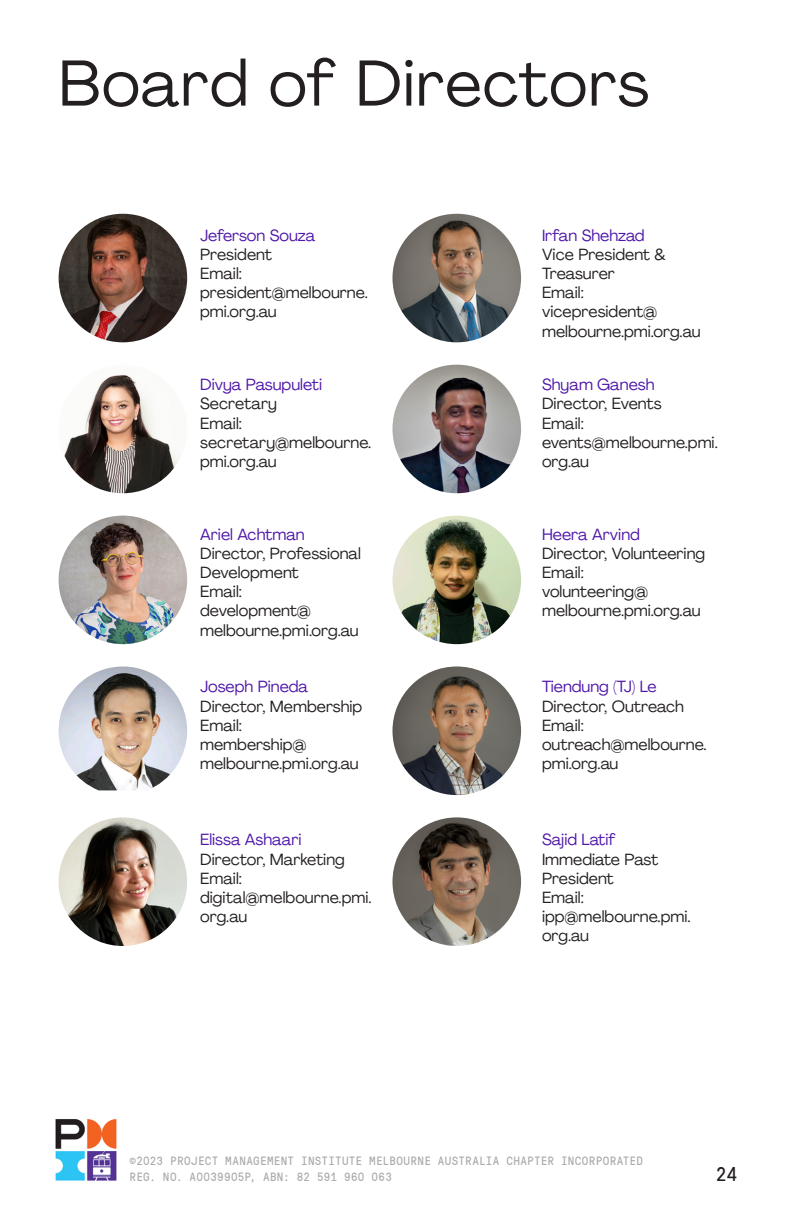
<style>
.page{position:relative;width:792px;height:1224px;background:#fff}
.page>*{position:absolute;margin:0;border:0;box-sizing:border-box;transform-origin:0 0}
.Headline{font:64px "Agrandir";letter-spacing:.015em;color:#231f20}
.t1{font:20px "GT Pressura Mono";color:#231f20}
.t2{font:16px/19.2px "Agrandir";color:#231f20}
.t3{font:16px "Agrandir";color:#4f17a8}
.t4{font:12px/16px "GT Pressura Mono";letter-spacing:.02em;color:#ababab}
</style>
<div class="page">
<img style="left:55px;top:1119px;width:62px;height:62px">
<img style="left:59px;top:214px;width:128px;height:128px;border-radius:64px">
<img style="left:59px;top:365px;width:128px;height:128px;border-radius:64px">
<img style="left:59px;top:516px;width:128px;height:128px;border-radius:64px">
<img style="left:59px;top:666px;width:128px;height:124px">
<img style="left:59px;top:817px;width:128px;height:129px;border-radius:64px">
<img style="left:392px;top:214px;width:129px;height:128px;border-radius:64px">
<img style="left:392px;top:365px;width:129px;height:128px;border-radius:64px">
<img style="left:392px;top:516px;width:129px;height:128px;border-radius:64px">
<img style="left:392px;top:666px;width:129px;height:129px;border-radius:64px">
<img style="left:392px;top:817px;width:129px;height:129px;border-radius:64px">
<p class="Headline" style="left:59px;top:44px;width:592px">Board of Directors</p>
<p class="t3" style="left:200px;top:225px;width:117px">Jeferson Souza</p>
<p class="t2" style="left:200px;top:244px;width:73px">President</p>
<p class="t2" style="left:200px;top:264px;width:43px">Email:</p>
<p class="t2" style="left:200px;top:283px;width:169px">president@melbourne. pmi.org.au</p>
<p class="t3" style="left:200px;top:375px;width:124px">Divya Pasupuleti</p>
<p class="t2" style="left:200px;top:394px;width:78px">Secretary</p>
<p class="t2" style="left:200px;top:413px;width:43px">Email:</p>
<p class="t2" style="left:200px;top:432px;width:173px">secretary@melbourne. pmi.org.au</p>
<p class="t3" style="left:200px;top:524px;width:106px">Ariel Achtman</p>
<p class="t2" style="left:200px;top:543px;width:162px">Director, Professional<br>Development</p>
<p class="t2" style="left:200px;top:582px;width:43px">Email:</p>
<p class="t2" style="left:200px;top:601px;width:160px">development@ melbourne.pmi.org.au</p>
<p class="t3" style="left:200px;top:677px;width:110px">Joseph Pineda</p>
<p class="t2" style="left:200px;top:696px;width:164px">Director, Membership</p>
<p class="t2" style="left:200px;top:715px;width:43px">Email:</p>
<p class="t2" style="left:200px;top:735px;width:160px">membership@ melbourne.pmi.org.au</p>
<p class="t3" style="left:200px;top:830px;width:103px">Elissa Ashaari</p>
<p class="t2" style="left:200px;top:849px;width:146px">Director, Marketing</p>
<p class="t2" style="left:200px;top:868px;width:43px">Email:</p>
<p class="t2" style="left:200px;top:888px;width:173px">digital@melbourne.pmi. org.au</p>
<p class="t3" style="left:542px;top:225px;width:104px">Irfan Shehzad</p>
<p class="t2" style="left:542px;top:244px;width:125px">Vice President &amp;<br>Treasurer</p>
<p class="t2" style="left:542px;top:283px;width:43px">Email:</p>
<p class="t2" style="left:542px;top:302px;width:160px">vicepresident@ melbourne.pmi.org.au</p>
<p class="t3" style="left:542px;top:375px;width:114px">Shyam Ganesh</p>
<p class="t2" style="left:542px;top:394px;width:121px">Director, Events</p>
<p class="t2" style="left:542px;top:413px;width:43px">Email:</p>
<p class="t2" style="left:542px;top:432px;width:177px">events@melbourne.pmi. org.au</p>
<p class="t3" style="left:542px;top:524px;width:99px">Heera Arvind</p>
<p class="t2" style="left:542px;top:543px;width:165px">Director, Volunteering</p>
<p class="t2" style="left:542px;top:563px;width:43px">Email:</p>
<p class="t2" style="left:542px;top:582px;width:160px">volunteering@ melbourne.pmi.org.au</p>
<p class="t3" style="left:542px;top:677px;width:116px">Tiendung (TJ) Le</p>
<p class="t2" style="left:542px;top:696px;width:143px">Director, Outreach</p>
<p class="t2" style="left:542px;top:715px;width:43px">Email:</p>
<p class="t2" style="left:542px;top:735px;width:166px">outreach@melbourne. pmi.org.au</p>
<p class="t3" style="left:542px;top:830px;width:75px">Sajid Latif</p>
<p class="t2" style="left:542px;top:849px;width:118px">Immediate Past</p>
<p class="t2" style="left:542px;top:868px;width:73px">President</p>
<p class="t2" style="left:542px;top:888px;width:43px">Email:</p>
<p class="t2" style="left:542px;top:907px;width:150px">ipp@melbourne.pmi. org.au</p>
<p class="t4" style="left:130px;top:1152px;width:515px">©2023 PROJECT MANAGEMENT INSTITUTE MELBOURNE AUSTRALIA CHAPTER INCORPORATED<br>REG. NO. A0039905P, ABN: 82 591 960 063</p>
<p class="t1" style="left:716px;top:1159px;width:23px">24</p>
</div>
